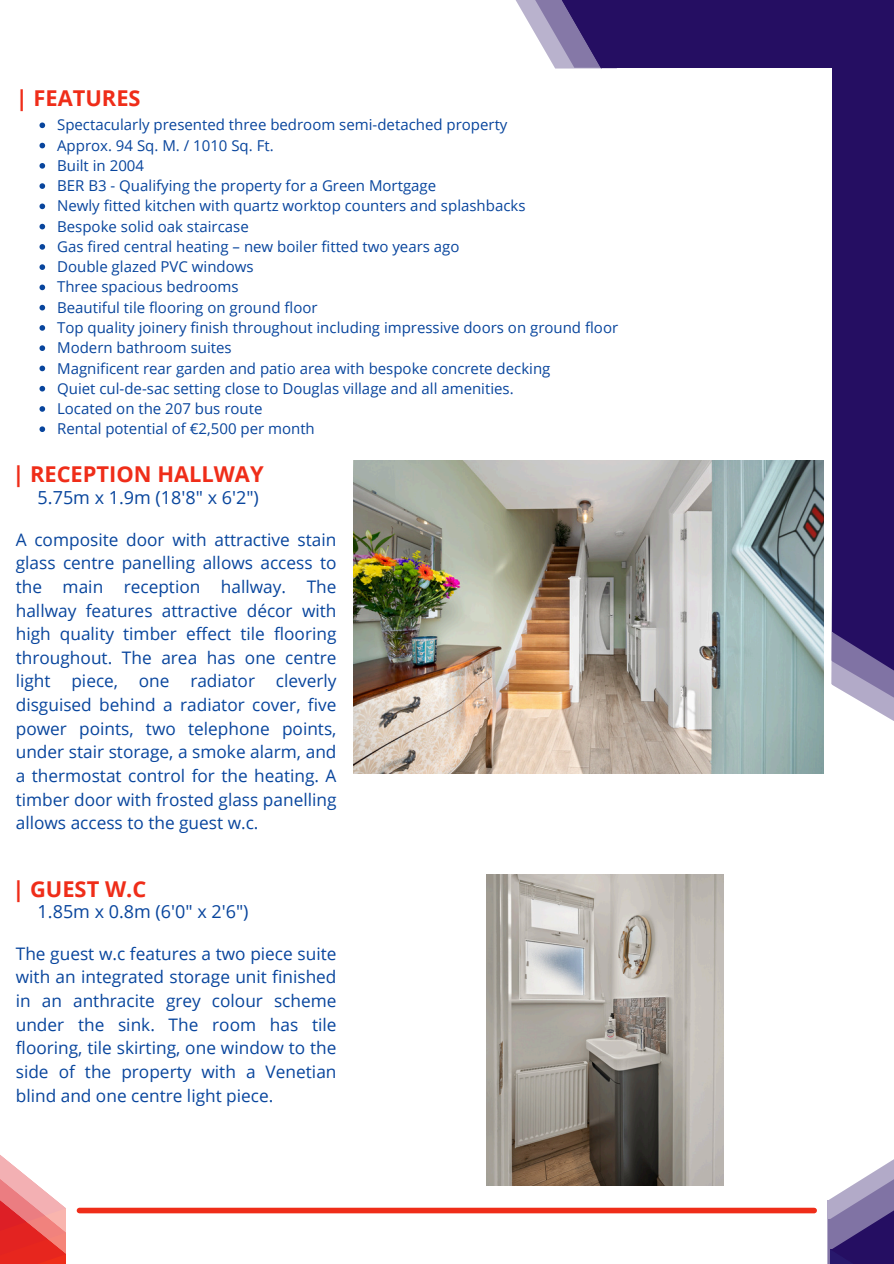
<style>
.page{position:relative;width:894px;height:1264px;background:#fff}
.page>*{position:absolute;margin:0;border:0;box-sizing:border-box;transform-origin:0 0}
.t1{font:700 21.9px "Open Sans";color:#ef2d19}
.t2{font:18px "Open Sans";color:#08459d}
.t3{font:17.25px/23.7px "Open Sans";color:#08459d;text-align:justify}
.t4{font:15px "Open Sans";color:#08459d}
</style>
<div class="page">
<svg style="left:515px;top:0;width:13px;height:21px"></svg>
<svg style="left:528px;top:0;width:27px;height:68px;fill:#b9b2cd"></svg>
<div style="left:602px;top:0;width:291px;height:68px;background:#250e62"></div>
<svg style="left:831px;top:585px;width:62px;height:136px"></svg>
<div style="left:832px;top:0;width:61px;height:631px;background:#250e62"></div>
<svg style="left:832px;top:631px;width:61px;height:60px;background:#6c5d95"></svg>
<svg style="left:555px;top:0;width:62px;height:69px"></svg>
<svg style="left:827px;top:1160px;width:66px;height:103px"></svg>
<div style="left:79px;top:1207px;width:735px;height:6px;background:#ef2d19"></div>
<svg style="left:0;top:1155px;width:66px;height:108px"></svg>
<img style="left:353px;top:461px;width:470px;height:312px">
<img style="left:486px;top:874px;width:237px;height:311px">
<svg style="left:39px;top:122px;width:6px;height:6px"></svg>
<svg style="left:39px;top:143px;width:6px;height:5px"></svg>
<svg style="left:39px;top:163px;width:6px;height:6px"></svg>
<svg style="left:39px;top:183px;width:6px;height:6px"></svg>
<svg style="left:39px;top:203px;width:6px;height:6px"></svg>
<svg style="left:39px;top:224px;width:6px;height:5px"></svg>
<svg style="left:39px;top:244px;width:6px;height:6px"></svg>
<svg style="left:39px;top:264px;width:6px;height:6px"></svg>
<svg style="left:39px;top:284px;width:6px;height:6px"></svg>
<svg style="left:39px;top:305px;width:6px;height:5px"></svg>
<svg style="left:39px;top:325px;width:6px;height:6px"></svg>
<svg style="left:39px;top:345px;width:6px;height:6px"></svg>
<svg style="left:39px;top:365px;width:6px;height:6px"></svg>
<svg style="left:39px;top:386px;width:6px;height:5px"></svg>
<svg style="left:39px;top:406px;width:6px;height:6px"></svg>
<svg style="left:39px;top:426px;width:6px;height:6px"></svg>
<h1 class="t1" style="left:16px;top:83px;width:126px">| FEATURES</h1>
<p class="t4" style="left:57px;top:114px;width:452px">Spectacularly presented three bedroom semi-detached property</p>
<p class="t4" style="left:57px;top:135px;width:218px">Approx. 94 Sq. M. / 1010 Sq. Ft.</p>
<p class="t4" style="left:57px;top:155px;width:88px">Built in 2004</p>
<p class="t4" style="left:57px;top:175px;width:380px">BER B3 - Qualifying the property for a Green Mortgage</p>
<p class="t4" style="left:57px;top:195px;width:470px">Newly fitted kitchen with quartz worktop counters and splashbacks</p>
<p class="t4" style="left:57px;top:216px;width:193px">Bespoke solid oak staircase</p>
<p class="t4" style="left:57px;top:236px;width:404px">Gas fired central heating – new boiler fitted two years ago</p>
<p class="t4" style="left:57px;top:256px;width:198px">Double glazed PVC windows</p>
<p class="t4" style="left:57px;top:276px;width:183px">Three spacious bedrooms</p>
<p class="t4" style="left:57px;top:297px;width:262px">Beautiful tile flooring on ground floor</p>
<p class="t4" style="left:57px;top:317px;width:562px">Top quality joinery finish throughout including impressive doors on ground floor</p>
<p class="t4" style="left:57px;top:337px;width:176px">Modern bathroom suites</p>
<p class="t4" style="left:57px;top:357px;width:494px">Magnificent rear garden and patio area with bespoke concrete decking</p>
<p class="t4" style="left:57px;top:378px;width:458px">Quiet cul-de-sac setting close to Douglas village and all amenities.</p>
<p class="t4" style="left:57px;top:398px;width:207px">Located on the 207 bus route</p>
<p class="t4" style="left:57px;top:418px;width:259px">Rental potential of €2,500 per month</p>
<p class="t1" style="left:12px;top:459px;width:253px">| RECEPTION HALLWAY</p>
<h2 class="t2" style="left:38px;top:485px;width:223px">5.75m x 1.9m (18'8" x 6'2")</h2>
<h1 class="t3" style="left:16px;top:527px;width:322px">A composite door with attractive stain glass centre panelling allows access to the main reception hallway. The hallway features attractive décor with high quality timber effect tile flooring throughout. The area has one centre light piece, one radiator cleverly disguised behind a radiator cover, five power points, two telephone points, under stair storage, a smoke alarm, and a thermostat control for the heating. A timber door with frosted glass panelling allows access to the guest w.c.</h1>
<p class="t1" style="left:12px;top:873px;width:135px">| GUEST W.C</p>
<h1 class="t2" style="left:38px;top:899px;width:212px">1.85m x 0.8m (6'0" x 2'6")</h1>
<h2 class="t3" style="left:16px;top:941px;width:322px">The guest w.c features a two piece suite with an integrated storage unit finished in an anthracite grey colour scheme under the sink. The room has tile flooring, tile skirting, one window to the side of the property with a Venetian blind and one centre light piece.</h2>
</div>
